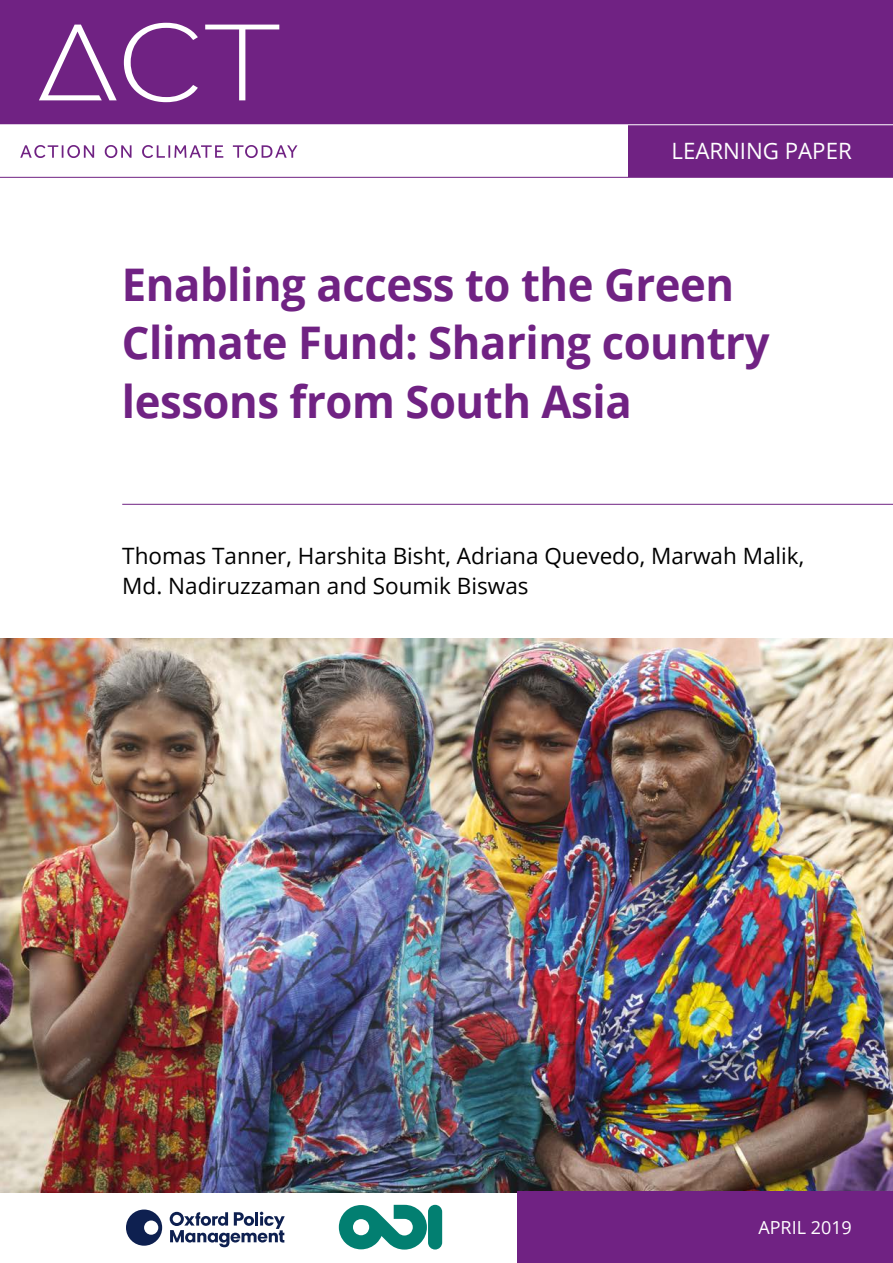
<style>
.page{position:relative;width:893px;height:1263px;background:#fff}
.page>*{position:absolute;margin:0;border:0;box-sizing:border-box;transform-origin:0 0}
.Cover_title{font:700 45px/58.5px "Open Sans";letter-spacing:-.01em;color:#702283}
.Cover_sub{font:22.5px/30px "Open Sans";color:#000}
.Cover_sub-2{font:22.5px "Open Sans";color:#fff}
.Cover_sub-3{font:18px "Open Sans";color:#fff}
</style>
<div class="page">
<hr style="left:122px;top:504px;width:771px;height:1px;background:#702283">
<img style="left:0;top:638px;width:893px;height:555px">
<div style="left:294px;top:0;width:25px;height:124px;background:#702283"></div>
<div style="left:0;top:0;width:21px;height:124px;background:#702283"></div>
<div style="left:628px;top:0;width:265px;height:177px;background:#702283"></div>
<div style="left:315px;top:0;width:578px;height:124px;background:#702283"></div>
<div style="left:517px;top:1191px;width:376px;height:72px;background:#702283"></div>
<hr style="left:0;top:177px;width:893px;height:1px;background:#702283">
<div style="left:20px;top:0;width:277px;height:124px;background:#702283"></div>
<svg style="left:124px;top:23px;width:74px;height:79px"></svg>
<svg style="left:39px;top:25px;width:78px;height:75px"></svg>
<svg style="left:205px;top:25px;width:74px;height:75px"></svg>
<svg style="left:20px;top:145px;width:277px;height:13px"></svg>
<hr style="left:0;top:124px;width:893px;height:1px;background:#fff">
<svg style="left:126px;top:1209px;width:36px;height:37px"></svg>
<svg style="left:170px;top:1212px;width:115px;height:35px"></svg>
<svg style="left:339px;top:1205px;width:88px;height:44px"></svg>
<div style="left:428px;top:1205px;width:14px;height:44px;background:#027f71;border-radius:7px"></div>
<p class="Cover_sub-2" style="left:671px;top:136px;width:182px">LEARNING PAPER</p>
<p class="Cover_title" style="left:122px;top:254px;width:649px">Enabling access to the Green<br>Climate Fund: Sharing country lessons from South Asia</p>
<p class="Cover_sub" style="left:122px;top:540px;width:683px">Thomas Tanner, Harshita Bisht, Adriana Quevedo, Marwah Malik,<br>Md. Nadiruzzaman and Soumik Biswas</p>
<p class="Cover_sub-3" style="left:758px;top:1215px;width:95px">APRIL 2019</p>
</div>
